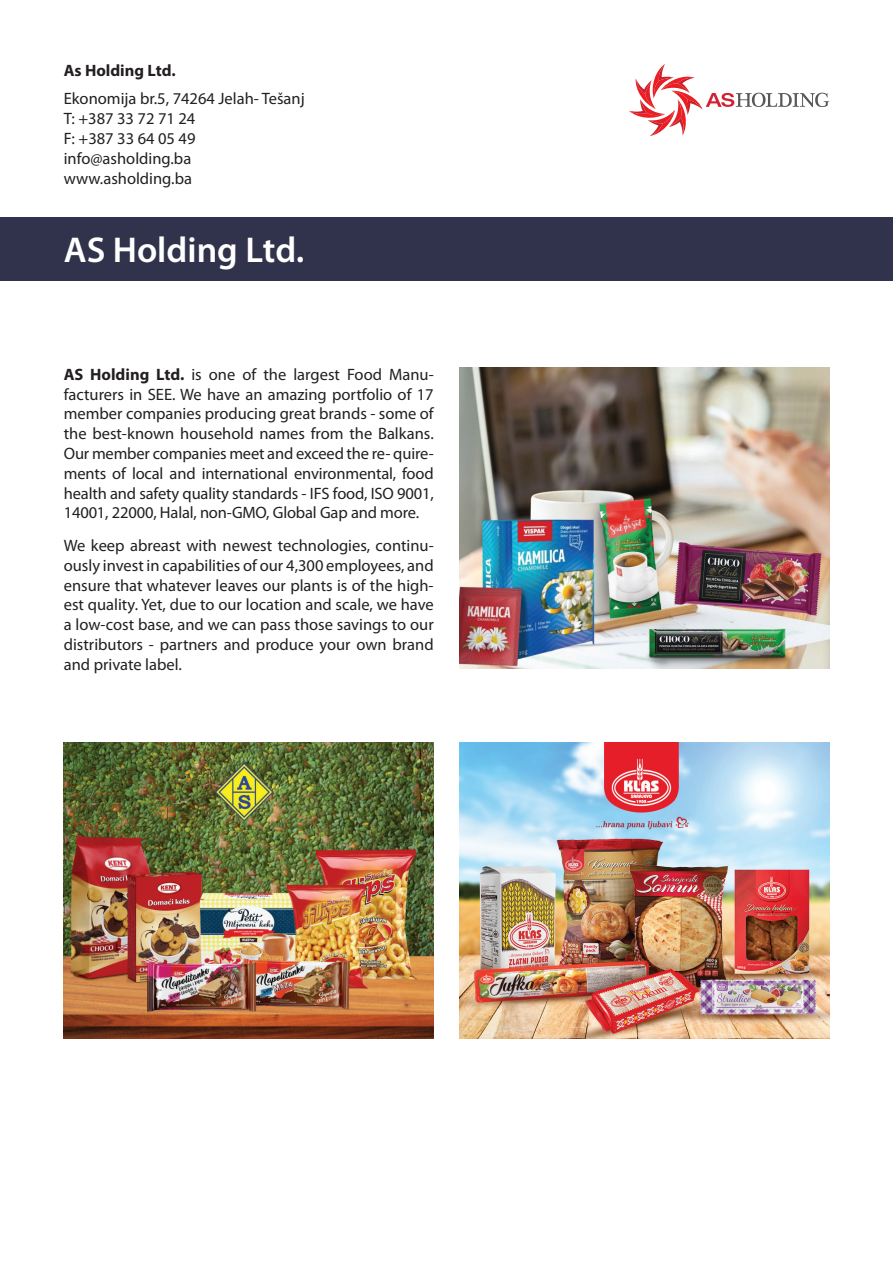
<style>
.page{position:relative;width:893px;height:1263px;background:#fff}
.page>*{position:absolute;margin:0;border:0;box-sizing:border-box;transform-origin:0 0}
.t1{font:600 36px "Myriad Pro";color:#fff}
.t2{font:16.5px/19.8px "Myriad Pro";color:#231f20;text-align:justify}
.t3{font:700 16.5px "Myriad Pro";color:#231f20}
.s1{font-weight:700}
</style>
<div class="page">
<div style="left:0;top:217px;width:893px;height:64px;background:#31324c"></div>
<svg style="left:629px;top:64px;width:200px;height:72px"></svg>
<img style="left:459px;top:742px;width:370px;height:296px">
<img style="left:459px;top:367px;width:370px;height:301px">
<img style="left:64px;top:742px;width:370px;height:296px">
<p class="t3" style="left:64px;top:60px;width:113px">As Holding Ltd.</p>
<p class="t2" style="left:64px;top:89px;width:242px;text-align:left">Ekonomija br.5, 74264 Jelah- Tešanj<br>T: +387 33 72 71 24<br>F: +387 33 64 05 49 info@asholding.ba www.asholding.ba</p>
<h1 class="t1" style="left:64px;top:227px;width:242px">AS Holding Ltd.</h1>
<p class="t2" style="left:64px;top:364px;width:371px"><span class="s1">AS Holding Ltd.</span> is one of the largest Food Manu‑ facturers in SEE. We have an amazing portfolio of 17 member companies producing great brands - some of the best-known household names from the Balkans.<br>Our member companies meet and exceed the re- quire‑ ments of local and international environmental, food health and safety quality standards - IFS food, ISO 9001, 14001, 22000, Halal, non-GMO, Global Gap and more.</p>
<p class="t2" style="left:64px;top:535px;width:371px">We keep abreast with newest technologies, continu‑ ously invest in capabilities of our 4,300 employees, and ensure that whatever leaves our plants is of the high‑ est quality. Yet, due to our location and scale, we have a low-cost base, and we can pass those savings to our distributors - partners and produce your own brand and private label.</p>
</div>
